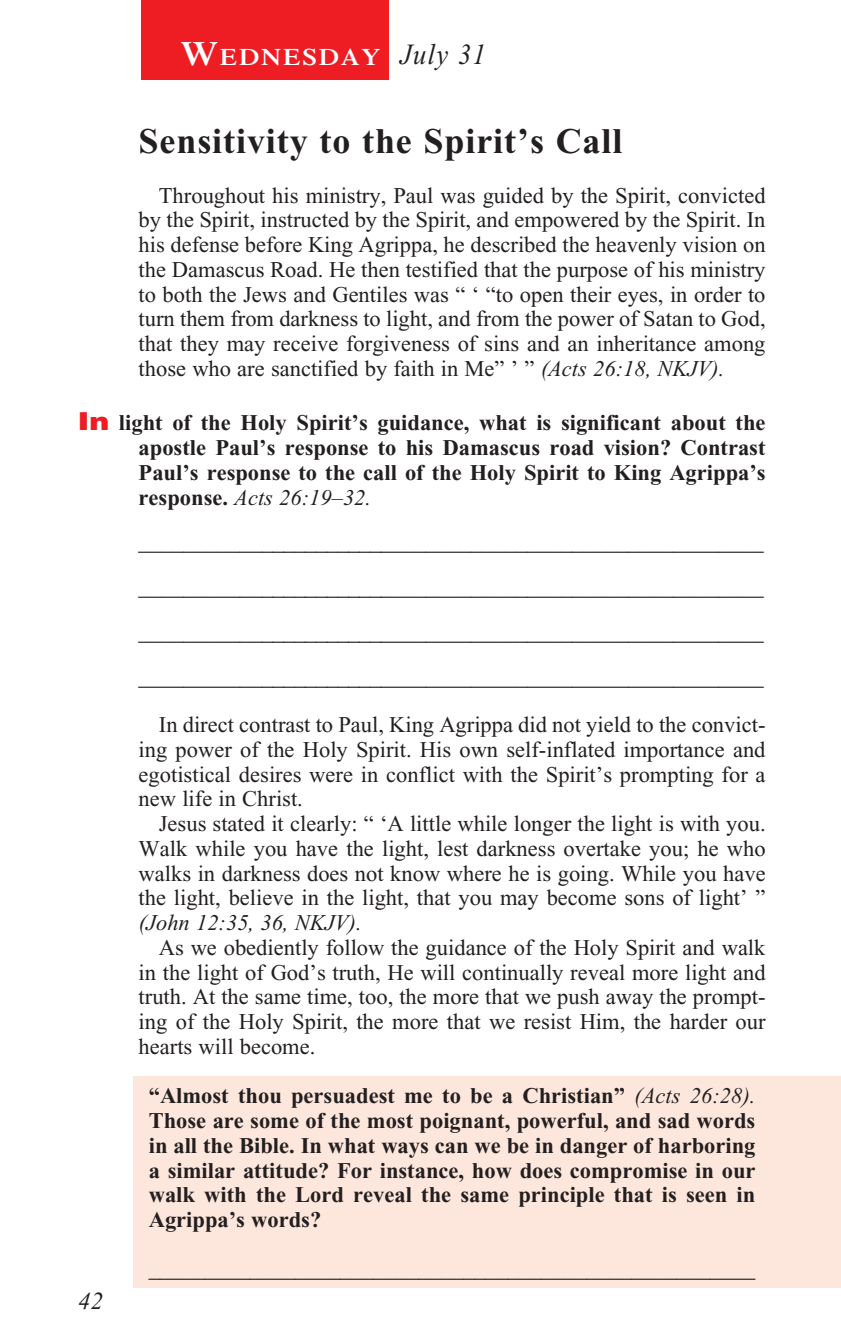
<style>
.page{position:relative;width:841px;height:1337px;background:#fff}
.page>*{position:absolute;margin:0;border:0;box-sizing:border-box;transform-origin:0 0}
._01-Daily_head{font:700 36px "Times New Roman";letter-spacing:.025em;color:#231f20}
._00-Month-Day{font:italic 29.25px "Times New Roman";letter-spacing:.05em;color:#231f20;scale:.9 1}
.t1{font:italic 24.75px "Times New Roman";color:#231f20}
.t2{font:600 23.62px "Times";letter-spacing:.07em;color:#fff;scale:1.1 1}
._4-Body_Copy{font:22.5px/24.8px "Times New Roman";color:#231f20;text-align:justify}
.x-screened_box-text{font:700 22.5px/24.8px "Times New Roman";color:#231f20;text-align:justify}
._6-question{font:700 22.5px/24.8px "Times New Roman";color:#231f20;text-align:justify}
.s1{font-size:33.75px}
.s2{font-style:italic}
.s3{font-family:"Helvetica";font-weight:900;font-size:24.75px;color:#ee1d23}
.s4{font-weight:400;font-style:italic}
</style>
<div class="page">
<div style="left:134px;top:1075px;width:706px;height:212px;background:#fde7dc"></div>
<div style="left:141px;top:0;width:247px;height:79px;background:#ee1d23"></div>
<p class="t2" style="left:181px;top:43px;width:183px"><span class="s1">W</span>EDNESDAY</p>
<p class="_00-Month-Day" style="left:400px;top:39px;width:96px">July 31</p>
<p class="_01-Daily_head" style="left:139px;top:121px;width:485px">Sensitivity to the Spirit’s Call</p>
<p class="_4-Body_Copy" style="left:139px;top:183px;width:628px;text-indent:20px">Throughout his ministry, Paul was guided by the Spirit, convicted by the Spirit, instructed by the Spirit, and empowered by the Spirit. In his defense before King Agrippa, he described the heavenly vision on the Damascus Road. He then testified that the purpose of his ministry to both the Jews and Gentiles was “ ‘ “to open their eyes, in order to turn them from darkness to light, and from the power of Satan to God, that they may receive forgiveness of sins and an inheritance among those who are sanctified by faith in Me” ’ ” <span class="s2">(Acts 26:18, NKJV).</span></p>
<p class="_6-question" style="left:139px;top:410px;width:628px;text-indent:-61px"><span class="s3">In</span> light of the Holy Spirit’s guidance, what is significant about the apostle Paul’s response to his Damascus road vision? Contrast Paul’s response to the call of the Holy Spirit to King Agrippa’s response. <span class="s4">Acts 26:19–32.</span></p>
<p class="_4-Body_Copy" style="left:139px;top:530px;width:626px">________________________________________________________</p>
<p class="_4-Body_Copy" style="left:139px;top:575px;width:626px">________________________________________________________</p>
<p class="_4-Body_Copy" style="left:139px;top:620px;width:626px">________________________________________________________</p>
<p class="_4-Body_Copy" style="left:139px;top:665px;width:626px">________________________________________________________</p>
<p class="_4-Body_Copy" style="left:139px;top:712px;width:628px;text-indent:20px">In direct contrast to Paul, King Agrippa did not yield to the convict&shy;ing power of the Holy Spirit. His own self-inflated importance and egotistical desires were in conflict with the Spirit’s prompting for a new life in Christ.</p>
<p class="_4-Body_Copy" style="left:139px;top:811px;width:628px;text-indent:20px">Jesus stated it clearly: “ ‘A little while longer the light is with you.<br>Walk while you have the light, lest darkness overtake you; he who walks in darkness does not know where he is going. While you have the light, believe in the light, that you may become sons of light’ ” <span class="s2">(John 12:35, 36, NKJV).</span></p>
<p class="_4-Body_Copy" style="left:139px;top:935px;width:628px;text-indent:20px">As we obediently follow the guidance of the Holy Spirit and walk in the light of God’s truth, He will continually reveal more light and truth. At the same time, too, the more that we push away the prompt&shy;ing of the Holy Spirit, the more that we resist Him, the harder our hearts will become.</p>
<p class="x-screened_box-text" style="left:149px;top:1083px;width:608px">“Almost thou persuadest me to be a Christian” <span class="s4">(Acts 26:28).<br></span>Those are some of the most poignant, powerful, and sad words in all the Bible. In what ways can we be in danger of harboring a similar attitude? For instance, how does compromise in our walk with the Lord reveal the same principle that is seen in Agrippa’s words?</p>
<p class="t1" style="left:78px;top:1287px;width:26px">42</p>
<p class="x-screened_box-text" style="left:149px;top:1256px;width:608px">______________________________________________________</p>
</div>
